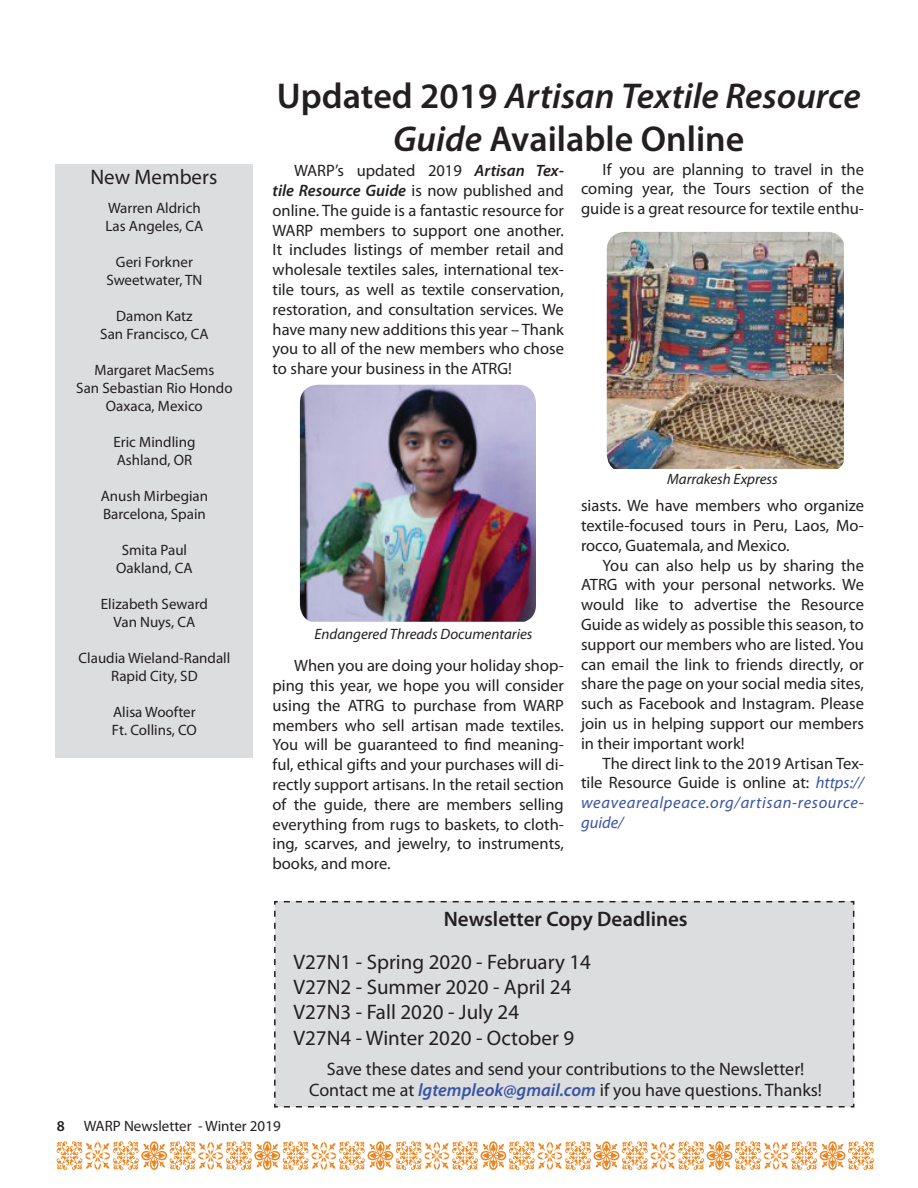
<style>
.page{position:relative;width:918px;height:1188px;background:#fff}
.page>*{position:absolute;margin:0;border:0;box-sizing:border-box;transform-origin:0 0}
.t1{font:italic 600 36px/43.2px "Myriad Pro";color:#231f20;text-align:center}
.t2{font:21px/25.2px "Myriad Pro";color:#231f20}
.t3{font:600 21px "Myriad Pro";color:#231f20}
.t4{font:18px/21.6px "Myriad Pro";color:#231f20;text-align:center}
.t5{font:16.5px/19.8px "Myriad Pro";color:#231f20;text-align:justify}
.t6{font:15px/18px "Myriad Pro";color:#231f20;text-align:center}
.t7{font:italic 15px "Myriad Pro";color:#231f20}
.s1{font-style:normal}
.s2{font-weight:600;font-style:italic}
.s3{font-style:italic;color:#3853a3}
.s4{font-weight:600;font-style:italic;color:#3853a3}
.s5{font-weight:600}
</style>
<div class="page">
<svg style="left:57px;top:1141px;width:817px;height:29px"></svg>
<div style="left:56px;top:164px;width:197px;height:594px;background:#dcdddf"></div>
<div style="left:274px;top:900px;width:581px;height:208px;background:#dcdddf"></div>
<img style="left:607px;top:232px;width:237px;height:237px">
<img style="left:300px;top:385px;width:236px;height:237px">
<p class="t2" style="left:90px;top:164px;width:128px">New Members</p>
<p class="t6" style="left:106px;top:199px;width:99px;text-align:left">Warren Aldrich<br>Las Angeles, CA</p>
<p class="t6" style="left:106px;top:253px;width:97px">Geri Forkner<br>Sweetwater, TN</p>
<p class="t6" style="left:100px;top:307px;width:110px">Damon Katz<br>San Francisco, CA</p>
<p class="t6" style="left:76px;top:361px;width:158px">Margaret MacSems<br>San Sebastian Rio Hondo<br>Oaxaca, Mexico</p>
<p class="t6" style="left:113px;top:433px;width:84px;text-align:left">Eric Mindling<br>Ashland, OR</p>
<p class="t6" style="left:101px;top:487px;width:109px;text-align:left">Anush Mirbegian<br>Barcelona, Spain</p>
<p class="t6" style="left:116px;top:541px;width:78px">Smita Paul<br>Oakland, CA</p>
<p class="t6" style="left:101px;top:595px;width:109px">Elizabeth Seward<br>Van Nuys, CA</p>
<p class="t6" style="left:79px;top:649px;width:153px">Claudia Wieland-Randall<br>Rapid City, SD</p>
<p class="t6" style="left:112px;top:703px;width:86px;text-align:left">Alisa Woofter<br>Ft. Collins, CO</p>
<h1 class="t1" style="left:277px;top:73px;width:585px"><span class="s1">Updated 2019</span> Artisan Textile Resource<br>Guide <span class="s1">Available Online</span></h1>
<p class="t5" style="left:273px;top:160px;width:293px;text-indent:22px">WARP’s updated 2019 <span class="s2">Artisan Tex&shy;tile Resource Guide</span> is now published and online. The guide is a fantastic resource for WARP members to support one another.<br>It includes listings of member retail and wholesale textiles sales, international tex&shy;tile tours, as well as textile conservation, restoration, and consultation services. We have many new additions this year – Thank you to all of the new members who chose to share your business in the ATRG!</p>
<p class="t5" style="left:581px;top:159px;width:285px;text-indent:22px">If you are planning to travel in the coming year, the Tours section of the guide is a great resource for textile enthu-</p>
<p class="t7" style="left:314px;top:624px;width:220px">Endangered Threads Documentaries</p>
<p class="t5" style="left:273px;top:655px;width:293px;text-indent:22px">When you are doing your holiday shop&shy;ping this year, we hope you will consider using the ATRG to purchase from WARP members who sell artisan made textiles.<br>You will be guaranteed to find meaning&shy;ful, ethical gifts and your purchases will di&shy;rectly support artisans. In the retail section of the guide, there are members selling everything from rugs to baskets, to cloth&shy;ing, scarves, and jewelry, to instruments, books, and more.</p>
<p class="t7" style="left:667px;top:470px;width:112px">Marrakesh Express</p>
<p class="t5" style="left:581px;top:496px;width:284px">siasts. We have members who organize textile-focused tours in Peru, Laos, Mo&shy;rocco, Guatemala, and Mexico.</p>
<p class="t5" style="left:581px;top:555px;width:284px;text-indent:22px">You can also help us by sharing the ATRG with your personal networks. We would like to advertise the Resource Guide as widely as possible this season, to support our members who are listed. You can email the link to friends directly, or share the page on your social media sites, such as Facebook and Instagram. Please join us in helping support our members in their important work!</p>
<p class="t5" style="left:581px;top:753px;width:284px;text-indent:22px">The direct link to the 2019 Artisan Tex&shy;tile Resource Guide is online at: <span class="s3">https:// weavearealpeace.org/artisan-resource&shy;guide/</span></p>
<p class="t3" style="left:444px;top:905px;width:245px">Newsletter Copy Deadlines</p>
<p class="t2" style="left:294px;top:949px;width:299px">V27N1 - Spring 2020 - February 14<br>V27N2 - Summer 2020 - April 24<br>V27N3 - Fall 2020 - July 24<br>V27N4 - Winter 2020 - October 9</p>
<p class="t4" style="left:309px;top:1058px;width:514px">Save these dates and send your contributions to the Newsletter!<br>Contact me at <span class="s4">lgtempleok@gmail.com</span> if you have questions. Thanks!</p>
<p class="t6" style="left:57px;top:1117px;width:226px"><span class="s5">8</span> WARP Newsletter - Winter 2019</p>
</div>
